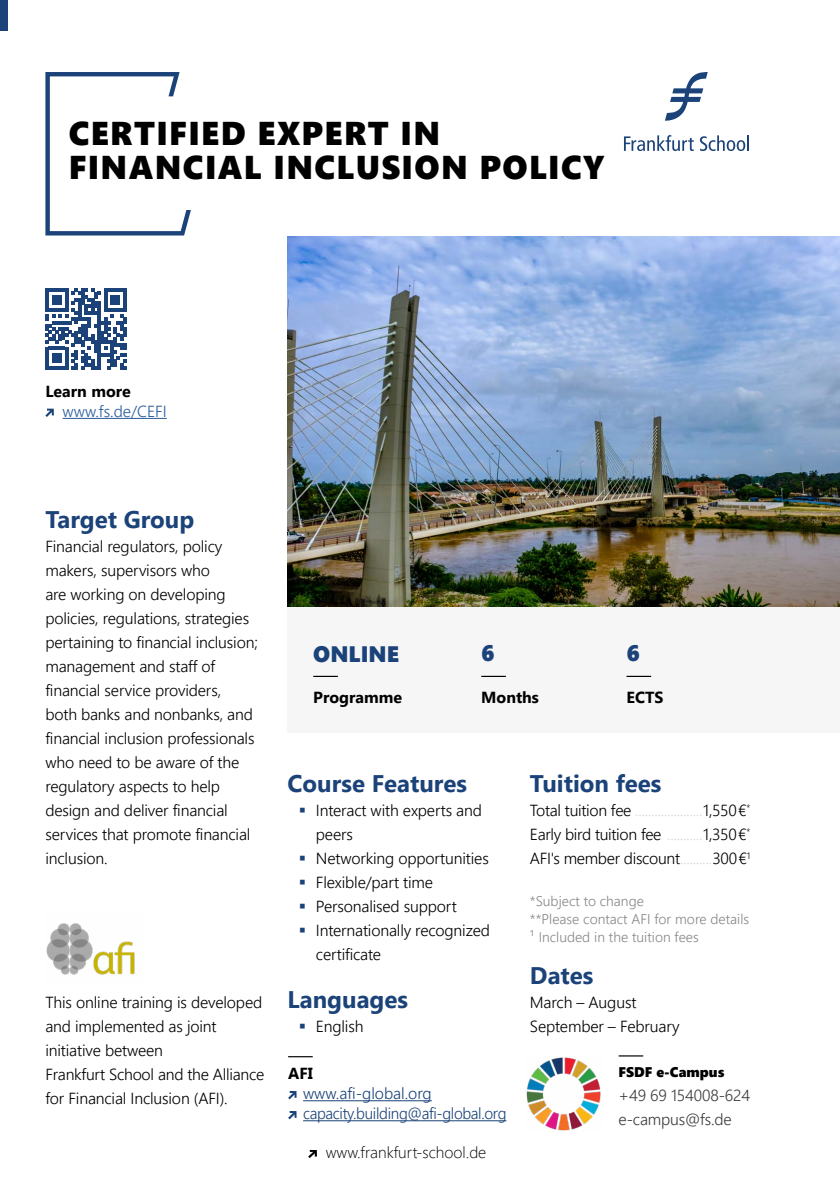
<style>
.page{position:relative;width:840px;height:1191px;background:#fff}
.page>*{position:absolute;margin:0;border:0;box-sizing:border-box;transform-origin:0 0}
.t1{font:33px/34.4px "Segoe UI Black";letter-spacing:.04em;color:#000}
.t2{font:700 24px "Segoe UI";color:#1b4379}
.t3{font:22.4px "Segoe UI Black";color:#1b4379}
.t4{font:300 16px/24px "Segoe UI";letter-spacing:-.01em;color:#000}
.t5{font:300 16px/20px "Segoe UI";letter-spacing:-.02em;color:#1b4379}
.t6{font:700 16px "Segoe UI";color:#000}
.t7{font:300 16px/24px "Segoe UI";letter-spacing:-.01em;color:#3c3c3b}
.t8{font:300 16px "Segoe UI";color:#000}
.t9{font:300 16px "Segoe UI";color:#275b9b}
.t10{font:300 14px/18px "Segoe UI";color:#878787}
.t11{font:14px "Segoe UI Black";color:#000}
.s1{color:#dadada}
</style>
<div class="page">
<svg style="left:665px;top:72px;width:42px;height:49px"></svg>
<svg style="left:624px;top:135px;width:69px;height:16px"></svg>
<svg style="left:700px;top:135px;width:48px;height:16px"></svg>
<div style="left:0;top:0;width:8px;height:30px;background:#1b4379"></div>
<svg style="left:308px;top:1150px;width:9px;height:8px"></svg>
<img style="left:526px;top:1057px;width:75px;height:74px">
<svg style="left:618px;top:1055px;width:25px;height:1px"></svg>
<svg style="left:45px;top:72px;width:146px;height:163px"></svg>
<img style="left:46px;top:923px;width:89px;height:52px">
<hr style="left:63px;top:418px;width:104px;height:1px;background:#275b9b">
<svg style="left:45px;top:408px;width:9px;height:9px"></svg>
<svg style="left:46px;top:288px;width:80px;height:81px"></svg>
<div style="left:287px;top:605px;width:552px;height:127px;background:#f6f6f6"></div>
<img style="left:287px;top:237px;width:552px;height:369px">
<svg style="left:313px;top:676px;width:24px;height:1px"></svg>
<svg style="left:481px;top:676px;width:24px;height:1px"></svg>
<svg style="left:626px;top:676px;width:24px;height:1px"></svg>
<hr style="left:303px;top:1100px;width:128px;height:1px;background:#1b4379">
<hr style="left:303px;top:1120px;width:203px;height:1px;background:#1b4379">
<svg style="left:288px;top:1056px;width:24px;height:1px"></svg>
<svg style="left:288px;top:1091px;width:8px;height:8px"></svg>
<svg style="left:288px;top:1111px;width:8px;height:8px"></svg>
<h1 class="t1" style="left:69px;top:114px;width:537px">CERTIFIED EXPERT IN<br>FINANCIAL INCLUSION POLICY</h1>
<p class="t6" style="left:45px;top:380px;width:87px">Learn more</p>
<p class="t9" style="left:63px;top:396px;width:106px">www.fs.de/CEFI</p>
<h2 class="t2" style="left:45px;top:502px;width:150px">Target Group</h2>
<p class="t4" style="left:45px;top:533px;width:214px">Financial regulators, policy makers, supervisors who<br>are working on developing policies, regulations, strategies pertaining to financial inclusion; management and staff of financial service providers,<br>both banks and nonbanks, and financial inclusion professionals who need to be aware of the regulatory aspects to help design and deliver financial services that promote financial inclusion.</p>
<p class="t4" style="left:45px;top:989px;width:220px">This online training is developed and implemented as joint initiative between<br>Frankfurt School and the Alliance for Financial Inclusion (AFI).</p>
<h3 class="t3" style="left:313px;top:638px;width:87px">ONLINE</h3>
<h3 class="t3" style="left:481px;top:636px;width:15px">6</h3>
<h3 class="t3" style="left:626px;top:636px;width:15px">6</h3>
<p class="t6" style="left:313px;top:686px;width:90px">Programme</p>
<p class="t6" style="left:481px;top:686px;width:59px">Months</p>
<p class="t6" style="left:626px;top:686px;width:38px">ECTS</p>
<h2 class="t2" style="left:287px;top:766px;width:181px">Course Features</h2>
<p class="t4" style="left:316px;top:797px;width:175px">Interact with experts and peers<br>Networking opportunities<br>Flexible/part time<br>Personalised support<br>Internationally recognized certificate</p>
<h2 class="t2" style="left:287px;top:982px;width:122px">Languages</h2>
<p class="t4" style="left:316px;top:1013px;width:49px">English</p>
<p class="t6" style="left:288px;top:1062px;width:26px">AFI</p>
<p class="t5" style="left:303px;top:1082px;width:205px">www.afi-global.org capacity.building@afi-global.org</p>
<p class="t8" style="left:325px;top:1137px;width:162px">www.frankfurt-school.de</p>
<h2 class="t2" style="left:529px;top:766px;width:133px">Tuition fees</h2>
<p class="t4" style="left:529px;top:797px;width:221px;text-align:justify">Total tuition fee <span class="s1">.....................</span>1,550€<sup>* </sup>Early bird tuition fee <span class="s1">...........</span>1,350€<sup>* </sup>AFI's member discount<span class="s1">..........</span>300€<sup>1</sup></p>
<p class="t10" style="left:529px;top:891px;width:221px">*Subject to change<br>**Please contact AFI for more details<br>¹ Included in the tuition fees</p>
<h2 class="t2" style="left:529px;top:958px;width:65px">Dates</h2>
<p class="t4" style="left:529px;top:989px;width:151px">March – August<br>September – February</p>
<p class="t11" style="left:618px;top:1061px;width:107px">FSDF e-Campus</p>
<p class="t7" style="left:618px;top:1081px;width:133px">+49 69 154008-624 e-campus@fs.de</p>
</div>
